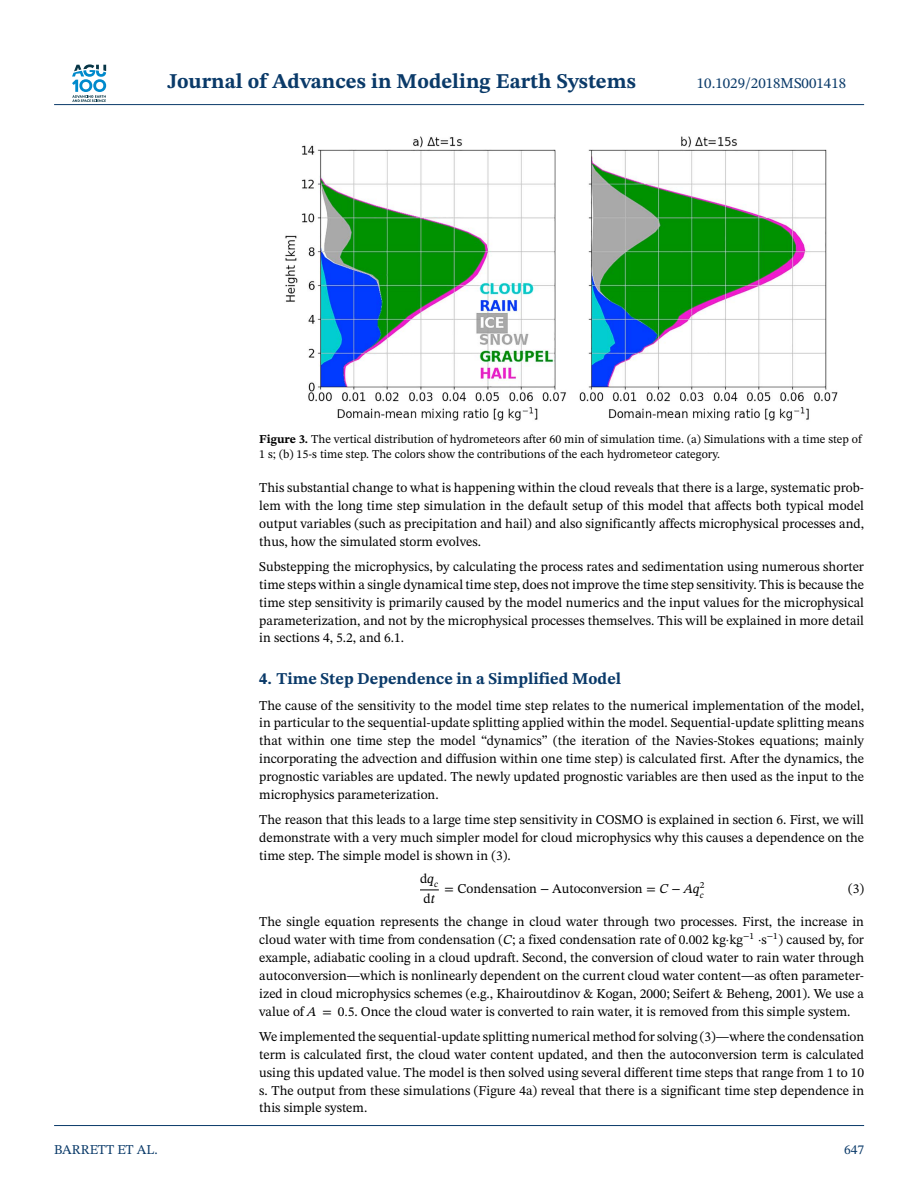
<style>
.page{position:relative;width:918px;height:1188px;background:#fff}
.page>*{position:absolute;margin:0;border:0;box-sizing:border-box;transform-origin:0 0}
.t1{font:700 21px "STIX Two Text";color:#0a3a69}
.t2{font:700 16.5px "STIX Two Text";color:#0a3a69}
.t3{font:15px "STIX Two Text";color:#0a3a69}
.t4{font:13.5px/17.9px "STIX Two Text";color:#000;text-align:justify}
.t5{font:13.5px "STIX Two Text";color:#0a3a69}
.t6{font:12px/15px "STIX Two Text";color:#000}
.t7{font:italic 9.3px "STIX Two Text";color:#000}
.s1{font-weight:700}
.s2{font-style:italic}
.s3{font-family:"STIX Math"}
.s4{font-family:"STIX Math";font-style:italic}
</style>
<div class="page">
<svg style="left:72px;top:64px;width:34px;height:38px"></svg>
<hr style="left:54px;top:104px;width:810px;height:1px;background:#0a3a69">
<img style="left:285px;top:136px;width:553px;height:285px">
<svg style="left:420px;top:889px;width:19px;height:1px"></svg>
<hr style="left:54px;top:1125px;width:810px;height:1px;background:#0a3a69">
<h1 class="t1" style="left:167px;top:73px;width:470px">Journal of Advances in Modeling Earth Systems</h1>
<p class="t3" style="left:697px;top:77px;width:151px">10.1029/2018MS001418</p>
<p class="t6" style="left:259px;top:432px;width:604px"><span class="s1">Figure 3.</span> The vertical distribution of hydrometeors after 60 min of simulation time. (a) Simulations with a time step of<br>1 s; (b) 15-s time step. The colors show the contributions of the each hydrometeor category.</p>
<p class="t4" style="left:259px;top:480px;width:606px">This substantial change to what is happening within the cloud reveals that there is a large, systematic prob&shy;lem with the long time step simulation in the default setup of this model that affects both typical model output variables (such as precipitation and hail) and also significantly affects microphysical processes and, thus, how the simulated storm evolves.</p>
<p class="t4" style="left:259px;top:559px;width:606px">Substepping the microphysics, by calculating the process rates and sedimentation using numerous shorter time steps within a single dynamical time step, does not improve the time step sensitivity. This is because the time step sensitivity is primarily caused by the model numerics and the input values for the microphysical parameterization, and not by the microphysical processes themselves. This will be explained in more detail in sections 4, 5.2, and 6.1.</p>
<p class="t2" style="left:259px;top:672px;width:363px">4. Time Step Dependence in a Simplified Model</p>
<p class="t4" style="left:259px;top:697px;width:606px">The cause of the sensitivity to the model time step relates to the numerical implementation of the model, in particular to the sequential-update splitting applied within the model. Sequential-update splitting means that within one time step the model “dynamics” (the iteration of the Navies-Stokes equations; mainly incorporating the advection and diffusion within one time step) is calculated first. After the dynamics, the prognostic variables are updated. The newly updated prognostic variables are then used as the input to the microphysics parameterization.</p>
<p class="t4" style="left:259px;top:812px;width:606px">The reason that this leads to a large time step sensitivity in COSMO is explained in section 6. First, we will demonstrate with a very much simpler model for cloud microphysics why this causes a dependence on the time step. The simple model is shown in (3).</p>
<p class="t4" style="left:420px;top:870px;width:20px;line-height:19.4px">d<span class="s2">q</span><sub>c </sub>d<span class="s2">t</span></p>
<p class="t4" style="left:444px;top:881px;width:262px"><span class="s3">=</span> Condensation <span class="s3">−</span> Autoconversion <span class="s3">=</span> <span class="s2">C</span> <span class="s3">−</span> <span class="s2">Aq</span><sup>2</sup></p>
<p class="t4" style="left:848px;top:881px;width:17px">(3)</p>
<p class="t4" style="left:259px;top:914px;width:606px">The single equation represents the change in cloud water through two processes. First, the increase in cloud water with time from condensation (<span class="s2">C</span>; a fixed condensation rate of 0.002 kg<span class="s3">·</span>kg<sup>−</sup><sup>1</sup> <span class="s3">·</span>s<sup>−</sup><sup>1</sup>) caused by, for example, adiabatic cooling in a cloud updraft. Second, the conversion of cloud water to rain water through autoconversion—which is nonlinearly dependent on the current cloud water content—as often parameter&shy;ized in cloud microphysics schemes (e.g., Khairoutdinov &amp; Kogan, 2000; Seifert &amp; Beheng, 2001). We use a value of <span class="s2">A</span> <span class="s3">=</span> 0<span class="s4">.</span>5. Once the cloud water is converted to rain water, it is removed from this simple system.</p>
<p class="t4" style="left:259px;top:1029px;width:606px">We implemented the sequential-update splitting numerical method for solving (3)—where the condensation term is calculated first, the cloud water content updated, and then the autoconversion term is calculated using this updated value. The model is then solved using several different time steps that range from 1 to 10 s. The output from these simulations (Figure 4a) reveal that there is a significant time step dependence in this simple system.</p>
<p class="t7" style="left:700px;top:891px;width:5px">c</p>
<p class="t5" style="left:54px;top:1144px;width:105px">BARRETT ET AL.</p>
<p class="t5" style="left:844px;top:1144px;width:22px">647</p>
</div>
